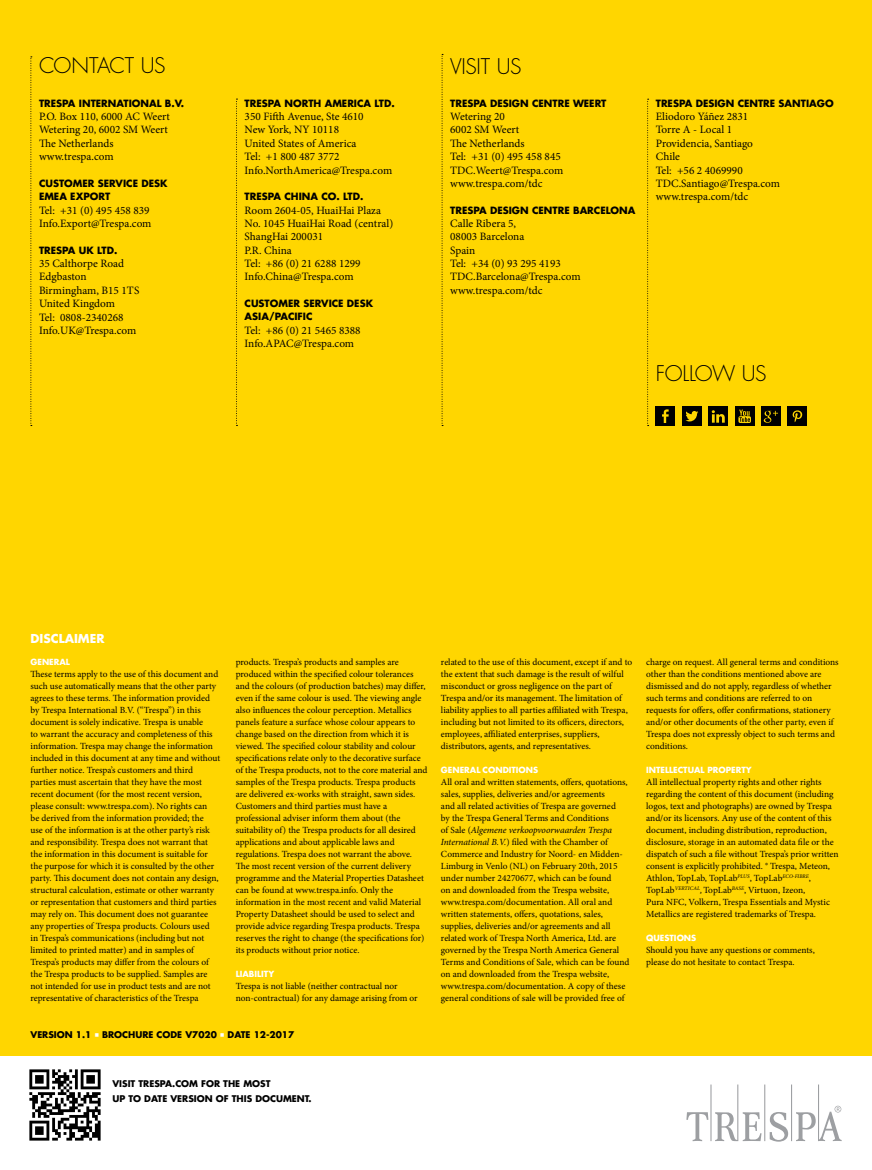
<style>
.page{position:relative;width:872px;height:1170px;background:#fff}
.page>*{position:absolute;margin:0;border:0;box-sizing:border-box;transform-origin:0 0}
.t1{font:300 21px "Futura Std";letter-spacing:-.02em;color:#000}
.t2{font:700 12px "Futura Std";color:#fff}
.t3{font:11.25px/13.4px "Minion Pro";color:#000}
.t4{font:700 9.75px/13.4px "Futura Std";color:#000}
.t5{font:9.3px/12px "Minion Pro";letter-spacing:-.005em;color:#000}
.t6{font:700 9px/15px "Futura Std";color:#000}
.t7{font:700 8.25px "Futura Std";color:#fff}
.s1{font-family:"Minion Pro";font-weight:400;font-size:12px;color:#fff}
.s2{font-style:italic}
</style>
<div class="page">
<img style="left:29px;top:1069px;width:72px;height:72px">
<div style="left:0;top:0;width:872px;height:1054px;background:#ffd600"></div>
<svg style="left:31px;top:56px;width:1px;height:370px"></svg>
<svg style="left:236px;top:99px;width:1px;height:327px"></svg>
<svg style="left:442px;top:54px;width:1px;height:372px"></svg>
<svg style="left:647px;top:99px;width:1px;height:327px"></svg>
<div style="left:656px;top:407px;width:19px;height:19px;background:#000"></div>
<svg style="left:662px;top:409px;width:6px;height:14px"></svg>
<div style="left:761px;top:407px;width:19px;height:19px;background:#000"></div>
<div style="left:735px;top:407px;width:19px;height:19px;background:#000"></div>
<svg style="left:738px;top:409px;width:13px;height:14px"></svg>
<div style="left:682px;top:407px;width:19px;height:19px;background:#000"></div>
<div style="left:708px;top:407px;width:20px;height:19px;background:#000"></div>
<svg style="left:711px;top:410px;width:13px;height:12px"></svg>
<svg style="left:763px;top:411px;width:15px;height:11px"></svg>
<div style="left:788px;top:407px;width:19px;height:19px;background:#000"></div>
<svg style="left:792px;top:410px;width:10px;height:12px"></svg>
<svg style="left:685px;top:411px;width:13px;height:10px"></svg>
<svg style="left:686px;top:1084px;width:155px;height:57px"></svg>
<h1 class="t1" style="left:39px;top:53px;width:128px">CONTACT US</h1>
<h1 class="t1" style="left:450px;top:53px;width:73px">VISIT US</h1>
<p class="t4" style="left:39px;top:96px;width:147px">TRESPA INTERNATIONAL B.V.</p>
<p class="t3" style="left:39px;top:110px;width:132px">P.O. Box 110, 6000 AC Weert<br>Wetering 20, 6002 SM Weert<br>The Netherlands www.trespa.com</p>
<p class="t4" style="left:39px;top:176px;width:130px">CUSTOMER SERVICE DESK<br>EMEA EXPORT</p>
<p class="t3" style="left:39px;top:203px;width:114px">Tel: +31 (0) 495 458 839<br>Info.Export@Trespa.com</p>
<p class="t4" style="left:39px;top:243px;width:80px">TRESPA UK LTD.</p>
<p class="t3" style="left:39px;top:257px;width:102px">35 Calthorpe Road<br>Edgbaston<br>Birmingham, B15 1TS<br>United Kingdom<br>Tel: 0808-2340268<br>Info.UK@Trespa.com</p>
<p class="t4" style="left:245px;top:96px;width:152px">TRESPA NORTH AMERICA LTD.</p>
<p class="t3" style="left:245px;top:110px;width:149px">350 Fifth Avenue, Ste 4610<br>New York, NY 10118<br>United States of America<br>Tel: +1 800 487 3772<br>Info.NorthAmerica@Trespa.com</p>
<p class="t4" style="left:245px;top:190px;width:120px">TRESPA CHINA CO. LTD.</p>
<p class="t3" style="left:245px;top:203px;width:150px">Room 2604-05, HuaiHai Plaza<br>No. 1045 HuaiHai Road (central)<br>ShangHai 200031<br>P.R. China<br>Tel: +86 (0) 21 6288 1299<br>Info.China@Trespa.com</p>
<p class="t4" style="left:245px;top:296px;width:130px">CUSTOMER SERVICE DESK<br>ASIA/PACIFIC</p>
<p class="t3" style="left:245px;top:323px;width:117px">Tel: +86 (0) 21 5465 8388<br>Info.APAC@Trespa.com</p>
<p class="t4" style="left:450px;top:96px;width:158px">TRESPA DESIGN CENTRE WEERT</p>
<p class="t3" style="left:450px;top:110px;width:115px">Wetering 20<br>6002 SM Weert<br>The Netherlands<br>Tel: +31 (0) 495 458 845<br>TDC.Weert@Trespa.com www.trespa.com/tdc</p>
<p class="t4" style="left:450px;top:203px;width:187px">TRESPA DESIGN CENTRE BARCELONA</p>
<p class="t3" style="left:450px;top:217px;width:132px">Calle Ribera 5,<br>08003 Barcelona<br>Spain<br>Tel: +34 (0) 93 295 4193<br>TDC.Barcelona@Trespa.com www.trespa.com/tdc</p>
<p class="t4" style="left:656px;top:96px;width:179px">TRESPA DESIGN CENTRE SANTIAGO</p>
<p class="t3" style="left:656px;top:110px;width:126px">Eliodoro Yáñez 2831<br>Torre A - Local 1<br>Providencia, Santiago<br>Chile<br>Tel: +56 2 4069990<br>TDC.Santiago@Trespa.com www.trespa.com/tdc</p>
<h1 class="t1" style="left:656px;top:360px;width:112px">FOLLOW US</h1>
<p class="t2" style="left:31px;top:630px;width:75px">DISCLAIMER</p>
<p class="t7" style="left:31px;top:656px;width:41px">GENERAL</p>
<p class="t5" style="left:31px;top:668px;width:191px">These terms apply to the use of this document and such use automatically means that the other party agrees to these terms. The information provided by Trespa International B.V. (“Trespa”) in this document is solely indicative. Trespa is unable<br>to warrant the accuracy and completeness of this information. Trespa may change the information included in this document at any time and without further notice. Trespa’s customers and third parties must ascertain that they have the most recent document (for the most recent version, please consult: www.trespa.com). No rights can<br>be derived from the information provided; the<br>use of the information is at the other party’s risk and responsibility. Trespa does not warrant that the information in this document is suitable for the purpose for which it is consulted by the other party. This document does not contain any design, structural calculation, estimate or other warranty or representation that customers and third parties may rely on. This document does not guarantee any properties of Trespa products. Colours used<br>in Trespa’s communications (including but not limited to printed matter) and in samples of Trespa’s products may differ from the colours of the Trespa products to be supplied. Samples are not intended for use in product tests and are not representative of characteristics of the Trespa</p>
<p class="t5" style="left:236px;top:656px;width:193px">products. Trespa’s products and samples are produced within the specified colour tolerances and the colours (of production batches) may differ, even if the same colour is used. The viewing angle also influences the colour perception. Metallics panels feature a surface whose colour appears to change based on the direction from which it is viewed. The specified colour stability and colour specifications relate only to the decorative surface of the Trespa products, not to the core material and samples of the Trespa products. Trespa products are delivered ex-works with straight, sawn sides.<br>Customers and third parties must have a professional adviser inform them about (the suitability of) the Trespa products for all desired applications and about applicable laws and regulations. Trespa does not warrant the above.<br>The most recent version of the current delivery programme and the Material Properties Datasheet can be found at www.trespa.info. Only the information in the most recent and valid Material Property Datasheet should be used to select and provide advice regarding Trespa products. Trespa reserves the right to change (the specifications for) its products without prior notice.</p>
<p class="t7" style="left:236px;top:968px;width:40px">LIABILITY</p>
<p class="t5" style="left:236px;top:980px;width:183px">Trespa is not liable (neither contractual nor non-contractual) for any damage arising from or</p>
<p class="t6" style="left:31px;top:1026px;width:265px">VERSION 1.1 <span class="s1">■</span> BROCHURE CODE V7020 <span class="s1">■</span> DATE 12-2017</p>
<p class="t5" style="left:441px;top:656px;width:193px">related to the use of this document, except if and to the extent that such damage is the result of wilful misconduct or gross negligence on the part of Trespa and/or its management. The limitation of liability applies to all parties affiliated with Trespa, including but not limited to its officers, directors, employees, affiliated enterprises, suppliers, distributors, agents, and representatives.</p>
<p class="t7" style="left:441px;top:764px;width:99px">GENERAL CONDITIONS</p>
<p class="t5" style="left:441px;top:776px;width:190px">All oral and written statements, offers, quotations, sales, supplies, deliveries and/or agreements<br>and all related activities of Trespa are governed<br>by the Trespa General Terms and Conditions<br>of Sale (<span class="s2">Algemene verkoopvoorwaarden Trespa International B.V.</span>) filed with the Chamber of Commerce and Industry for Noord- en Midden-Limburg in Venlo (NL) on February 20th, 2015 under number 24270677, which can be found<br>on and downloaded from the Trespa website, www.trespa.com/documentation. All oral and written statements, offers, quotations, sales, supplies, deliveries and/or agreements and all related work of Trespa North America, Ltd. are governed by the Trespa North America General Terms and Conditions of Sale, which can be found on and downloaded from the Trespa website, www.trespa.com/documentation. A copy of these general conditions of sale will be provided free of</p>
<p class="t5" style="left:646px;top:656px;width:194px">charge on request. All general terms and conditions other than the conditions mentioned above are dismissed and do not apply, regardless of whether such terms and conditions are referred to on requests for offers, offer confirmations, stationery and/or other documents of the other party, even if Trespa does not expressly object to such terms and conditions.</p>
<p class="t7" style="left:646px;top:764px;width:107px">INTELLECTUAL PROPERTY</p>
<p class="t5" style="left:646px;top:776px;width:194px">All intellectual property rights and other rights regarding the content of this document (including logos, text and photographs) are owned by Trespa and/or its licensors. Any use of the content of this document, including distribution, reproduction, disclosure, storage in an automated data file or the dispatch of such a file without Trespa’s prior written consent is explicitly prohibited. ® Trespa, Meteon, Athlon, TopLab, TopLab<sup>PLUS</sup>, TopLab<sup>ECO-FIBRE</sup>, TopLab<sup>VERTICAL</sup><span class="s2">,</span>TopLab<sup>BASE</sup>, Virtuon, Izeon,<br>Pura NFC, Volkern, Trespa Essentials and Mystic Metallics are registered trademarks of Trespa.</p>
<p class="t7" style="left:646px;top:932px;width:52px">QUESTIONS</p>
<p class="t5" style="left:646px;top:944px;width:170px">Should you have any questions or comments, please do not hesitate to contact Trespa.</p>
<p class="t6" style="left:112px;top:1075px;width:201px">VISIT TRESPA.COM FOR THE MOST<br>UP TO DATE VERSION OF THIS DOCUMENT.</p>
</div>
